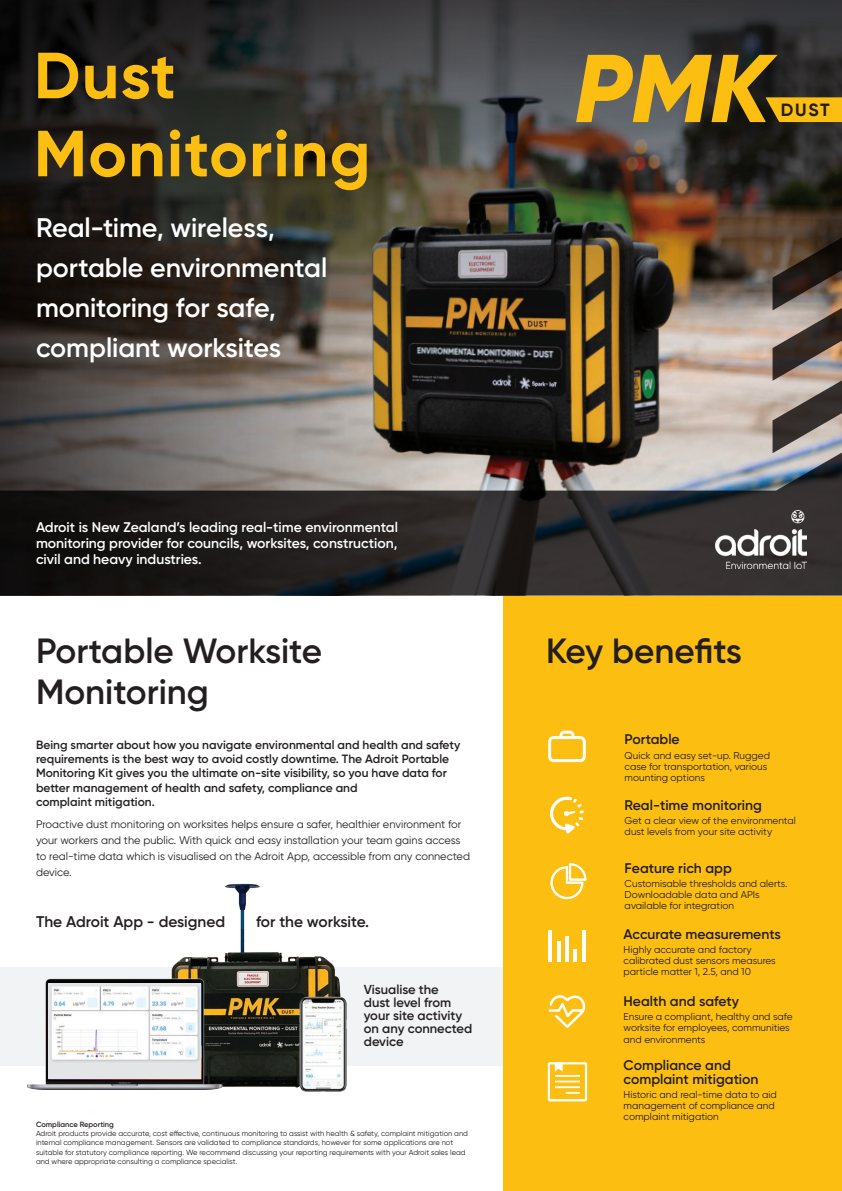
<style>
.page{position:relative;width:842px;height:1191px;background:#fff}
.page>*{position:absolute;margin:0;border:0;box-sizing:border-box;transform-origin:0 0}
.t1{font:italic 800 96px "Gilroy";color:#fdbe12}
.t2{font:700 65px/78px "Gilroy";letter-spacing:.02em;color:#fdbe12}
.t3{font:600 35px/41px "Gilroy";color:#231f20}
.t4{font:600 26.9px/40px "Gilroy";letter-spacing:-.005em;color:#fff}
.t5{font:700 17.7px "Gilroy";color:#231f20}
.t6{font:600 15.5px "Gilroy";color:#231f20}
.t7{font:600 14px/16px "Gilroy";color:#fff;text-align:justify}
.t8{font:600 14px/14px "Gilroy";color:#231f20}
.t9{font:600 13px/12.9px "Gilroy";color:#231f20}
.t10{font:600 12px/14.4px "Gilroy";color:#231f20}
.t11{font:11px/16px "Gilroy";color:#231f20}
.t12{font:10px/11px "Gilroy";color:#231f20}
.t13{font:7.5px/9px "Gilroy";color:#231f20}
.t14{font:600 7.5px "Gilroy";color:#231f20}
</style>
<div class="page">
<div style="left:0;top:967px;width:504px;height:98px;background:#f2f3f4"></div>
<div style="left:504px;top:595px;width:338px;height:596px;background:#fdbe12"></div>
<svg style="left:455px;top:0;width:387px;height:237px;background:#413c38"></svg>
<svg style="left:765px;top:97px;width:77px;height:25px;background:#e4ab12"></svg>
<svg style="left:548px;top:730px;width:38px;height:32px"></svg>
<hr style="left:549px;top:931px;width:3px;height:31px;background:#fff">
<hr style="left:558px;top:941px;width:3px;height:21px;background:#fff">
<hr style="left:566px;top:936px;width:3px;height:26px;background:#fff">
<svg style="left:574px;top:949px;width:3px;height:13px"></svg>
<hr style="left:582px;top:931px;width:3px;height:31px;background:#fff">
<svg style="left:550px;top:796px;width:34px;height:37px"></svg>
<svg style="left:549px;top:995px;width:36px;height:33px"></svg>
<svg style="left:548px;top:1062px;width:39px;height:39px"></svg>
<svg style="left:550px;top:863px;width:37px;height:36px"></svg>
<img style="left:91px;top:883px;width:338px;height:207px">
<img style="left:283px;top:983px;width:81px;height:109px">
<img style="left:0;top:960px;width:224px;height:129px">
<div style="left:49px;top:983px;width:152px;height:95px;background:#e4e5e7"></div>
<img style="left:51px;top:983px;width:151px;height:81px">
<svg style="left:0;top:0;width:455px;height:596px;background:#2d2b27"></svg>
<img style="left:0;top:237px;width:842px;height:358px">
<img style="left:716px;top:510px;width:90px;height:58px">
<h2 class="t2" style="left:34px;top:36px;width:338px">Dust<br>Monitoring</h2>
<h3 class="t4" style="left:36px;top:208px;width:293px">Real-time, wireless, portable environmental monitoring for safe, compliant worksites</h3>
<h3 class="t7" style="left:36px;top:519px;width:363px">Adroit is New Zealand’s leading real-time environmental monitoring provider for councils, worksites, construction, civil and heavy industries.</h3>
<h3 class="t3" style="left:36px;top:630px;width:288px">Portable Worksite<br>Monitoring</h3>
<p class="t10" style="left:36px;top:737px;width:426px">Being smarter about how you navigate environmental and health and safety requirements is the best way to avoid costly downtime. The Adroit Portable Monitoring Kit gives you the ultimate on-site visibility, so you have data for better management of health and safety, compliance and<br>complaint mitigation.</p>
<p class="t11" style="left:36px;top:816px;width:435px">Proactive dust monitoring on worksites helps ensure a safer, healthier environment for your workers and the public. With quick and easy installation your team gains access to real-time data which is visualised on the Adroit App, accessible from any connected device.</p>
<h3 class="t6" style="left:36px;top:911px;width:191px">The Adroit App - designed</h3>
<h3 class="t6" style="left:256px;top:911px;width:114px">for the worksite.</h3>
<h3 class="t9" style="left:364px;top:983px;width:110px">Visualise the<br>dust level from your site activity on any connected device</h3>
<p class="t14" style="left:36px;top:1120px;width:79px">Compliance Reporting</p>
<p class="t13" style="left:36px;top:1129px;width:433px">Adroit products provide accurate, cost effective, continuous monitoring to assist with health &amp; safety, complaint mitigation and internal compliance management. Sensors are validated to compliance standards, however for some applications are not suitable for statutory compliance reporting. We recommend discussing your reporting requirements with your Adroit sales lead and where appropriate consulting a compliance specialist.</p>
<h1 class="t1" style="left:574px;top:28px;width:197px">PMK</h1>
<h3 class="t5" style="left:781px;top:99px;width:50px">DUST</h3>
<h3 class="t3" style="left:546px;top:630px;width:198px">Key benefits</h3>
<h3 class="t8" style="left:625px;top:731px;width:57px">Portable</h3>
<p class="t12" style="left:625px;top:749px;width:147px">Quick and easy set-up. Rugged case for transportation, various mounting options</p>
<h3 class="t8" style="left:625px;top:798px;width:139px">Real-time monitoring</h3>
<p class="t12" style="left:625px;top:815px;width:173px">Get a clear view of the environmental dust levels from your site activity</p>
<h3 class="t8" style="left:625px;top:860px;width:109px">Feature rich app</h3>
<p class="t12" style="left:625px;top:877px;width:164px">Customisable thresholds and alerts.<br>Downloadable data and APIs available for integration</p>
<h3 class="t8" style="left:624px;top:927px;width:159px">Accurate measurements</h3>
<p class="t12" style="left:624px;top:944px;width:154px">Highly accurate and factory calibrated dust sensors measures particle matter 1, 2.5, and 10</p>
<h3 class="t8" style="left:624px;top:993px;width:117px">Health and safety</h3>
<p class="t12" style="left:624px;top:1010px;width:171px">Ensure a compliant, healthy and safe worksite for employees, communities</p>
<p class="t12" style="left:624px;top:1033px;width:83px">and environments</p>
<h3 class="t8" style="left:624px;top:1058px;width:136px">Compliance and complaint mitigation</h3>
<p class="t12" style="left:624px;top:1089px;width:155px">Historic and real-time data to aid management of compliance and complaint mitigation</p>
</div>
